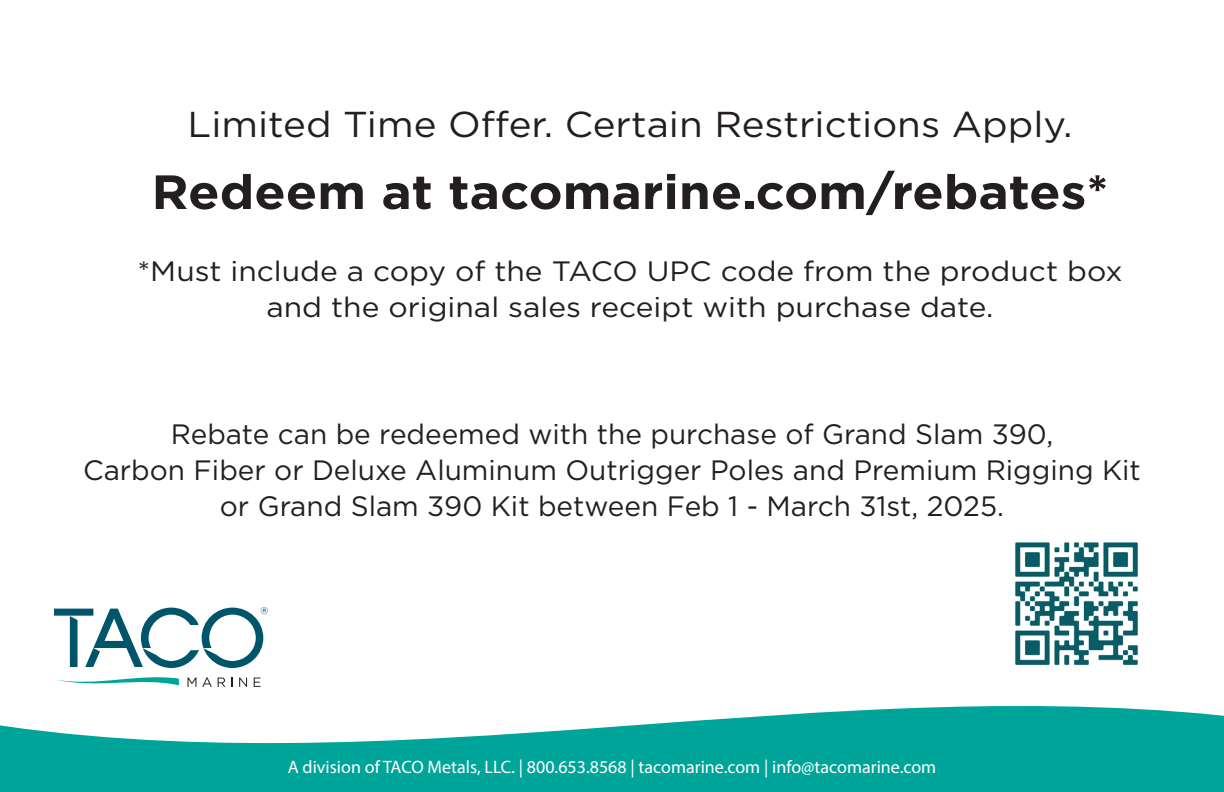
<style>
.page{position:relative;width:1224px;height:792px;background:#fff}
.page>*{position:absolute;margin:0;border:0;box-sizing:border-box;transform-origin:0 0}
.t1{font:700 48px "Gotham";color:#231f20;scale:1.07 1}
.t2{font:36px "Gotham";color:#231f20;scale:1.07 1}
.t3{font:28px "Gotham";color:#231f20}
.t4{font:28px/36px "Gotham";color:#231f20;text-align:center;scale:1.07 1}
.t5{font:18px "Myriad Pro";color:#fff}
.t6{font:9.6px "Gotham";color:#00556a}
</style>
<div class="page">
<svg style="left:0;top:706px;width:1224px;height:86px;fill:#00a59a"></svg>
<svg style="left:54px;top:608px;width:209px;height:79px"></svg>
<img style="left:1015px;top:542px;width:123px;height:123px">
<p class="t2" style="left:188px;top:101px;width:828px">Limited Time Offer. Certain Restrictions Apply.</p>
<h1 class="t1" style="left:152px;top:160px;width:896px">Redeem at tacomarine.com/rebates*</h1>
<p class="t4" style="left:137px;top:252px;width:922px">*Must include a copy of the TACO UPC code from the product box and the original sales receipt with purchase date.</p>
<p class="t3" style="left:171px;top:416px;width:884px">Rebate can be redeemed with the purchase of Grand Slam 390,</p>
<p class="t3" style="left:83px;top:452px;width:1059px">Carbon Fiber or Deluxe Aluminum Outrigger Poles and Premium Rigging Kit</p>
<p class="t3" style="left:220px;top:488px;width:786px">or Grand Slam 390 Kit between Feb 1 - March 31st, 2025.</p>
<p class="t6" style="left:260px;top:605px;width:9px">®</p>
<p class="t5" style="left:288px;top:756px;width:650px">A division of TACO Metals, LLC. | 800.653.8568 | tacomarine.com | info@tacomarine.com</p>
</div>
